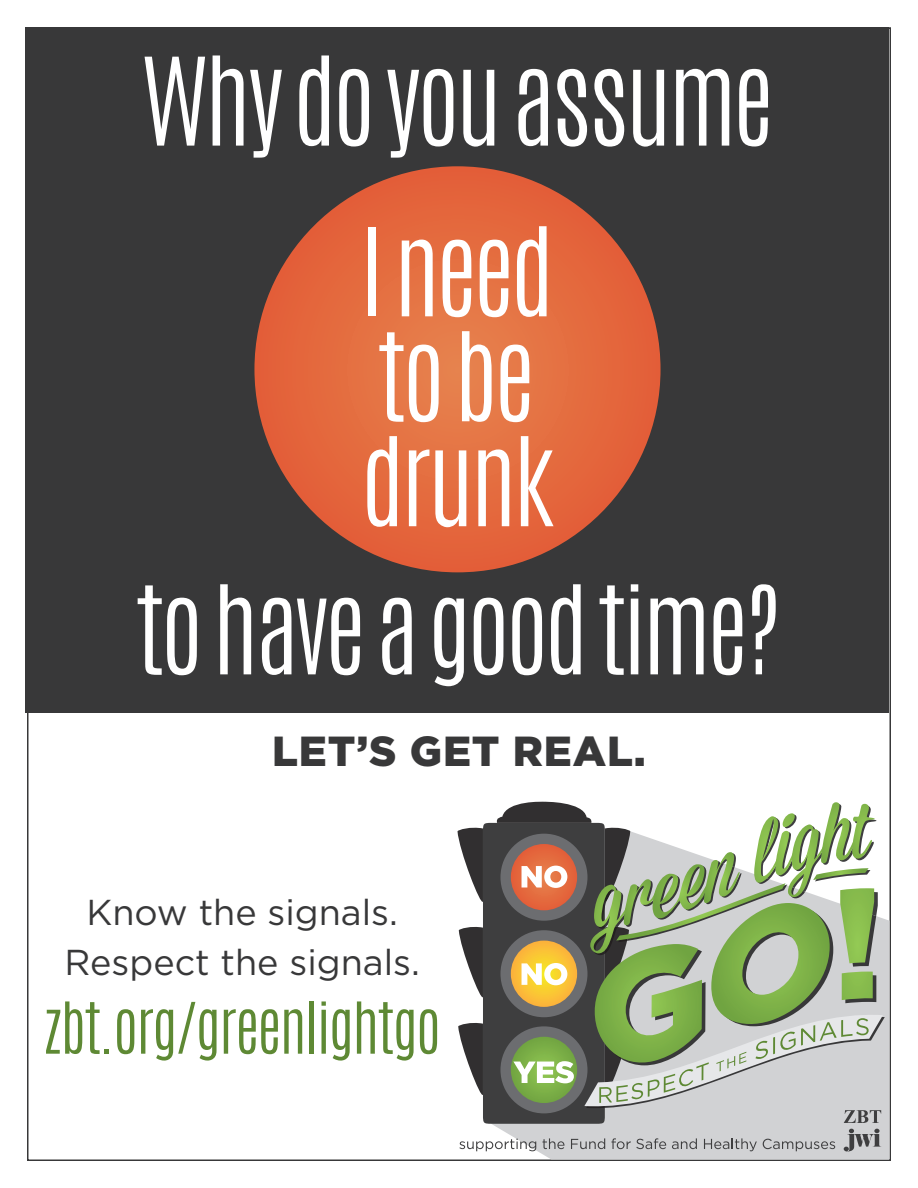
<style>
.page{position:relative;width:918px;height:1188px;background:#fff}
.page>*{position:absolute;margin:0;border:0;box-sizing:border-box;transform-origin:0 0}
.t1{font:300 103.5px/105px "Antonio";letter-spacing:-.04em;color:#fff}
.t2{font:300 60px "Antonio";letter-spacing:-.03em;color:#5e8934}
.t3{font:900 42px "Gotham";letter-spacing:.02em;color:#383839}
.t4{font:36px "Gotham";color:#383839}
</style>
<div class="page">
<div style="left:26px;top:27px;width:864px;height:686px;background:#383839"></div>
<svg style="left:254px;top:166px;width:407px;height:406px;background:#e36a3e"></svg>
<svg style="left:492px;top:831px;width:398px;height:328px;background:#d3d4d6"></svg>
<svg style="left:459px;top:1139px;width:77px;height:12px"></svg>
<svg style="left:542px;top:1138px;width:22px;height:11px"></svg>
<svg style="left:571px;top:1138px;width:34px;height:11px"></svg>
<svg style="left:611px;top:1138px;width:55px;height:11px"></svg>
<svg style="left:672px;top:1138px;width:25px;height:11px"></svg>
<svg style="left:704px;top:1138px;width:53px;height:13px"></svg>
<svg style="left:763px;top:1139px;width:72px;height:12px"></svg>
<div style="left:483px;top:823px;width:122px;height:301px;background:#3e3e3f;border-radius:9px"></div>
<svg style="left:457px;top:827px;width:26px;height:75px"></svg>
<svg style="left:459px;top:926px;width:24px;height:72px"></svg>
<svg style="left:458px;top:1023px;width:25px;height:72px"></svg>
<svg style="left:844px;top:1129px;width:37px;height:23px"></svg>
<svg style="left:496px;top:801px;width:389px;height:322px"></svg>
<p class="t1" style="left:141px;top:49px;width:635px">Why do you assume</p>
<p class="t1" style="left:359px;top:220px;width:197px">I need to be drunk</p>
<p class="t1" style="left:135px;top:578px;width:646px">to have a good time?</p>
<p class="t3" style="left:272px;top:722px;width:375px">LET’S GET REAL.</p>
<p class="t4" style="left:86px;top:889px;width:313px">Know the signals.</p>
<p class="t4" style="left:65px;top:939px;width:357px">Respect the signals.</p>
<p class="t2" style="left:44px;top:985px;width:399px">zbt.org/greenlightgo</p>
</div>
